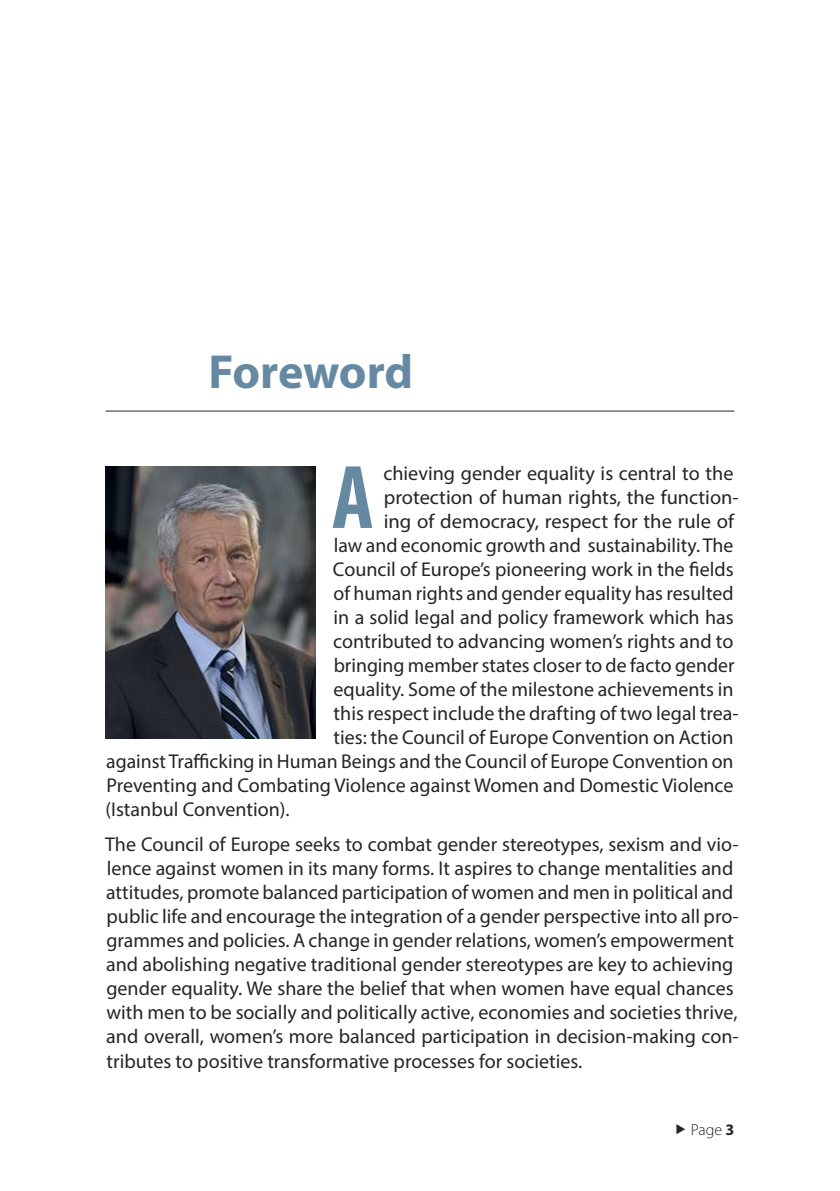
<style>
.page{position:relative;width:840px;height:1191px;background:#fff}
.page>*{position:absolute;margin:0;border:0;box-sizing:border-box;transform-origin:0 0}
.t1{font:700 condensed 91.2px "Myriad Pro";color:#6689a2}
.t2{font:700 48px "Myriad Pro";letter-spacing:-.01em;color:#6689a2}
.t3{font:20px/24px "Myriad Pro";color:#272425}
.t4{font:300 16px "Myriad Pro";color:#272425}
.s1{font-weight:700}
</style>
<div class="page">
<img style="left:105px;top:467px;width:210px;height:272px">
<hr style="left:105px;top:410px;width:629px;height:1px;background:#272425">
<h2 class="t2" style="left:208px;top:354px;width:206px">Foreword</h2>
<h1 class="t1" style="left:332px;top:443px;width:43px">A</h1>
<p class="t3" style="left:383px;top:463px;width:351px">chieving gender equality is central to the</p>
<p class="t3" style="left:383px;top:487px;width:356px">protection of human rights, the function-</p>
<p class="t3" style="left:383px;top:511px;width:351px">ing of democracy, respect for the rule of</p>
<p class="t3" style="left:333px;top:535px;width:401px">law and economic growth and sustainability. The</p>
<p class="t3" style="left:333px;top:559px;width:402px">Council of Europe’s pioneering work in the felds</p>
<p class="t3" style="left:333px;top:583px;width:401px">of human rights and gender equality has resulted</p>
<p class="t3" style="left:333px;top:607px;width:401px">in a solid legal and policy framework which has</p>
<p class="t3" style="left:333px;top:631px;width:401px">contributed to advancing women’s rights and to</p>
<p class="t3" style="left:333px;top:655px;width:402px">bringing member states closer to de facto gender</p>
<p class="t3" style="left:333px;top:679px;width:401px">equality. Some of the milestone achievements in</p>
<p class="t3" style="left:333px;top:703px;width:406px">this respect include the drafting of two legal trea-</p>
<p class="t3" style="left:333px;top:727px;width:401px">ties: the Council of Europe Convention on Action</p>
<p class="t3" style="left:106px;top:751px;width:628px">against Trafcking in Human Beings and the Council of Europe Convention on</p>
<p class="t3" style="left:106px;top:775px;width:628px">Preventing and Combating Violence against Women and Domestic Violence</p>
<p class="t3" style="left:105px;top:799px;width:185px">(Istanbul Convention).</p>
<p class="t3" style="left:105px;top:834px;width:634px">The Council of Europe seeks to combat gender stereotypes, sexism and vio&shy;lence against women in its many forms. It aspires to change mentalities and attitudes, promote balanced participation of women and men in political and public life and encourage the integration of a gender perspective into all pro&shy;grammes and policies. A change in gender relations, women’s empowerment and abolishing negative traditional gender stereotypes are key to achieving gender equality. We share the belief that when women have equal chances with men to be socially and politically active, economies and societies thrive, and overall, women’s more balanced participation in decision-making con&shy;tributes to positive transformative processes for societies.</p>
<p class="t4" style="left:690px;top:1124px;width:45px">Page <span class="s1">3</span></p>
</div>
